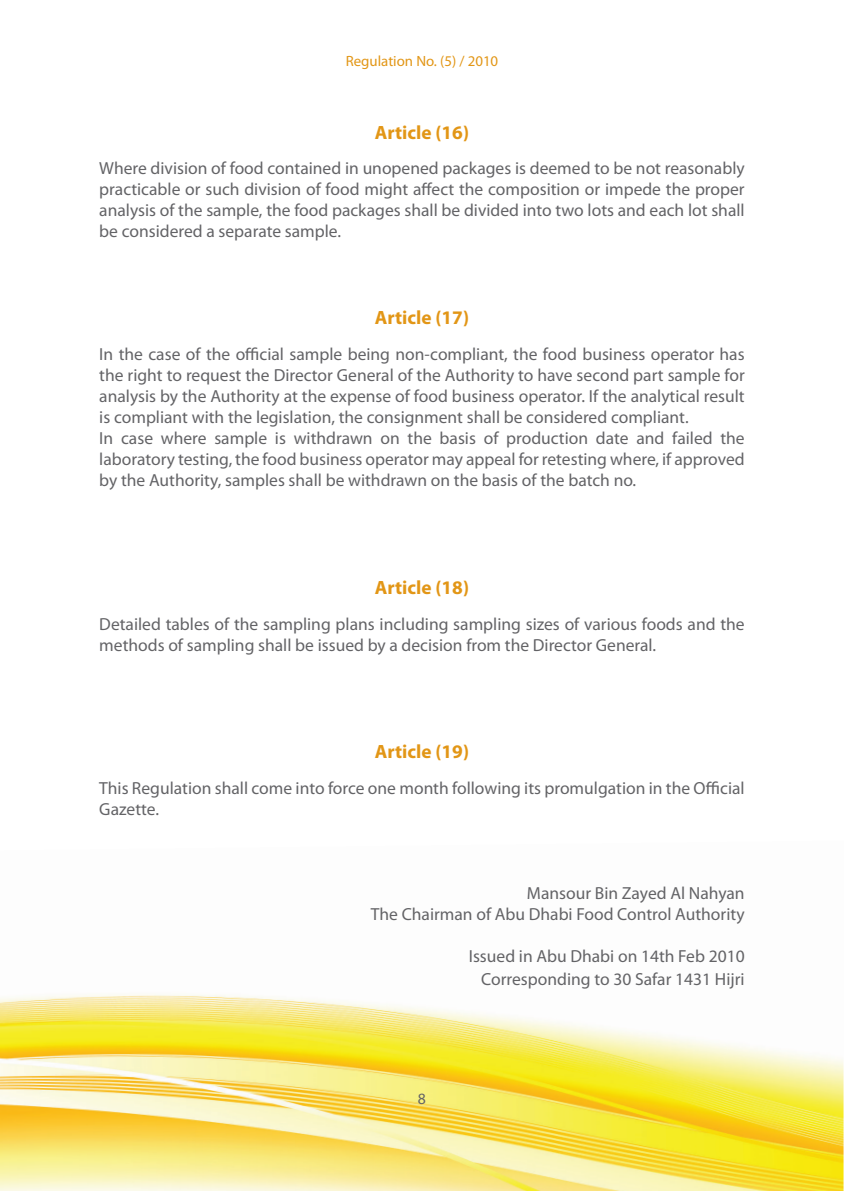
<style>
.page{position:relative;width:844px;height:1191px;background:#fff}
.page>*{position:absolute;margin:0;border:0;box-sizing:border-box;transform-origin:0 0}
.t1{font:700 19.25px "Myriad Pro";color:#e29616}
.t2{font:17.5px/21px "Myriad Pro";color:#636366;text-align:justify}
.t3{font:15.75px "Myriad Pro";color:#636366}
.t4{font:14.88px "Myriad Pro";color:#e29616}
</style>
<div class="page">
<img style="left:0;top:995px;width:843px;height:196px">
<p class="t4" style="left:345px;top:52px;width:154px">Regulation No. (5) / 2010</p>
<p class="t1" style="left:375px;top:119px;width:96px">Article (16)</p>
<p class="t2" style="left:99px;top:158px;width:646px">Where division of food contained in unopened packages is deemed to be not reasonably practicable or such division of food might affect the composition or impede the proper analysis of the sample, the food packages shall be divided into two lots and each lot shall be considered a separate sample.</p>
<p class="t1" style="left:375px;top:305px;width:96px">Article (17)</p>
<p class="t2" style="left:99px;top:343px;width:646px">In the case of the official sample being non-compliant, the food business operator has the right to request the Director General of the Authority to have second part sample for analysis by the Authority at the expense of food business operator. If the analytical result is compliant with the legislation, the consignment shall be considered compliant.</p>
<p class="t2" style="left:99px;top:427px;width:646px">In case where sample is withdrawn on the basis of production date and failed the laboratory testing, the food business operator may appeal for retesting where, if approved by the Authority, samples shall be withdrawn on the basis of the batch no.</p>
<p class="t1" style="left:375px;top:574px;width:96px">Article (18)</p>
<p class="t2" style="left:99px;top:613px;width:646px">Detailed tables of the sampling plans including sampling sizes of various foods and the methods of sampling shall be issued by a decision from the Director General.</p>
<p class="t1" style="left:375px;top:739px;width:96px">Article (19)</p>
<p class="t2" style="left:99px;top:777px;width:646px">This Regulation shall come into force one month following its promulgation in the Official<br>Gazette.</p>
<p class="t2" style="left:527px;top:882px;width:219px">Mansour Bin Zayed Al Nahyan</p>
<p class="t2" style="left:371px;top:903px;width:375px">The Chairman of Abu Dhabi Food Control Authority</p>
<p class="t2" style="left:468px;top:945px;width:277px">Issued in Abu Dhabi on 14th Feb 2010</p>
<p class="t2" style="left:481px;top:968px;width:265px">Corresponding to 30 Safar 1431 Hijri</p>
<p class="t3" style="left:418px;top:1088px;width:10px">8</p>
</div>
